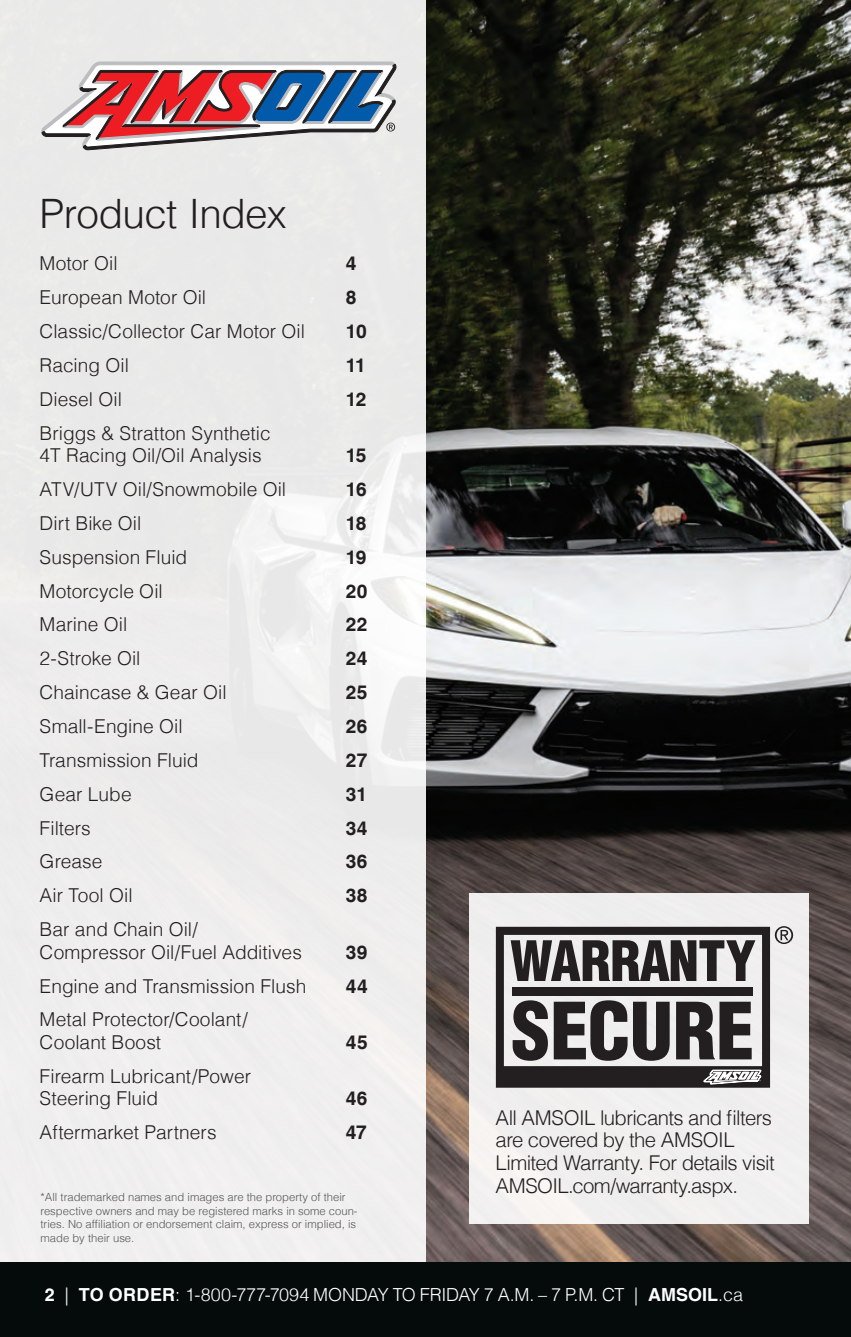
<style>
.page{position:relative;width:851px;height:1337px;background:#fff}
.page>*{position:absolute;margin:0;border:0;box-sizing:border-box;transform-origin:0 0}
.t1{font:300 40.5px "Helvetica LT";letter-spacing:-.02em;color:#231f20}
.t2{font:300 20.47px/22.9px "Helvetica LT";letter-spacing:-.03em;color:#231f20}
.t3{font:300 19.12px/22.5px "Helvetica LT";letter-spacing:.005em;color:#231f20}
.t4{font:700 19.12px "Helvetica LT";letter-spacing:.02em;color:#231f20}
.t5{font:300 18px "Helvetica LT";letter-spacing:-.01em;color:#fff}
.t6{font:300 11.25px/13.5px "Helvetica LT";color:#545557}
.s1{font-weight:700}
</style>
<div class="page">
<img style="left:425px;top:0;width:425px;height:1261px">
<div style="left:0;top:0;width:425px;height:1336px;background:#edeceb"></div>
<svg style="left:41px;top:62px;width:355px;height:89px"></svg>
<div style="left:0;top:1261px;width:850px;height:75px;background:#050a0a"></div>
<div style="left:469px;top:893px;width:339px;height:330px;background:#f0efef"></div>
<svg style="left:496px;top:926px;width:297px;height:161px"></svg>
<hr style="left:850px;top:1261px;width:1px;height:75px;background:#050a0a">
<p class="t1" style="left:40px;top:188px;width:248px">Product Index</p>
<p class="t3" style="left:40px;top:252px;width:79px">Motor Oil</p>
<p class="t4" style="left:346px;top:252px;width:12px">4</p>
<p class="t3" style="left:40px;top:286px;width:168px">European Motor Oil</p>
<p class="t4" style="left:346px;top:286px;width:12px">8</p>
<p class="t3" style="left:40px;top:320px;width:267px">Classic/Collector Car Motor Oil</p>
<p class="t4" style="left:346px;top:320px;width:22px">10</p>
<p class="t3" style="left:40px;top:354px;width:91px">Racing Oil</p>
<p class="t4" style="left:346px;top:353px;width:22px">11</p>
<p class="t3" style="left:40px;top:387px;width:84px">Diesel Oil</p>
<p class="t4" style="left:346px;top:387px;width:22px">12</p>
<p class="t3" style="left:40px;top:421px;width:232px">Briggs &amp; Stratton Synthetic<br>4T Racing Oil/Oil Analysis</p>
<p class="t4" style="left:346px;top:444px;width:22px">15</p>
<p class="t3" style="left:40px;top:478px;width:248px">ATV/UTV Oil/Snowmobile Oil</p>
<p class="t4" style="left:346px;top:478px;width:22px">16</p>
<p class="t3" style="left:40px;top:512px;width:103px">Dirt Bike Oil</p>
<p class="t4" style="left:346px;top:511px;width:22px">18</p>
<p class="t3" style="left:40px;top:545px;width:149px">Suspension Fluid</p>
<p class="t4" style="left:346px;top:545px;width:22px">19</p>
<p class="t3" style="left:40px;top:579px;width:125px">Motorcycle Oil</p>
<p class="t4" style="left:346px;top:579px;width:23px">20</p>
<p class="t3" style="left:40px;top:613px;width:89px">Marine Oil</p>
<p class="t4" style="left:346px;top:613px;width:23px">22</p>
<p class="t3" style="left:40px;top:647px;width:102px">2-Stroke Oil</p>
<p class="t4" style="left:346px;top:647px;width:23px">24</p>
<p class="t3" style="left:40px;top:681px;width:188px">Chaincase &amp; Gear Oil</p>
<p class="t4" style="left:346px;top:681px;width:23px">25</p>
<p class="t3" style="left:40px;top:715px;width:144px">Small-Engine Oil</p>
<p class="t4" style="left:346px;top:714px;width:23px">26</p>
<p class="t3" style="left:40px;top:748px;width:160px">Transmission Fluid</p>
<p class="t4" style="left:346px;top:748px;width:23px">27</p>
<p class="t3" style="left:40px;top:782px;width:93px">Gear Lube</p>
<p class="t4" style="left:346px;top:782px;width:23px">31</p>
<p class="t3" style="left:40px;top:816px;width:53px">Filters</p>
<p class="t4" style="left:346px;top:816px;width:23px">34</p>
<p class="t3" style="left:40px;top:850px;width:64px">Grease</p>
<p class="t4" style="left:346px;top:850px;width:23px">36</p>
<p class="t3" style="left:40px;top:884px;width:94px">Air Tool Oil</p>
<p class="t4" style="left:346px;top:884px;width:23px">38</p>
<p class="t3" style="left:40px;top:918px;width:264px">Bar and Chain Oil/<br>Compressor Oil/Fuel Additives</p>
<p class="t4" style="left:346px;top:940px;width:23px">39</p>
<p class="t3" style="left:40px;top:974px;width:268px">Engine and Transmission Flush</p>
<p class="t4" style="left:346px;top:974px;width:23px">44</p>
<p class="t3" style="left:40px;top:1008px;width:209px">Metal Protector/Coolant/<br>Coolant Boost</p>
<p class="t4" style="left:346px;top:1030px;width:23px">45</p>
<p class="t3" style="left:40px;top:1064px;width:213px">Firearm Lubricant/Power<br>Steering Fluid</p>
<p class="t4" style="left:346px;top:1086px;width:23px">46</p>
<p class="t3" style="left:40px;top:1120px;width:178px">Aftermarket Partners</p>
<p class="t4" style="left:346px;top:1120px;width:23px">47</p>
<p class="t6" style="left:40px;top:1190px;width:318px">*All trademarked names and images are the property of their respective owners and may be registered marks in some coun&shy;tries. No affiliation or endorsement claim, express or implied, is made by their use.</p>
<p class="t2" style="left:495px;top:1105px;width:281px">All AMSOIL lubricants and filters are covered by the AMSOIL<br>Limited Warranty. For details visit<br>AMSOIL.com/warranty.aspx.</p>
<p class="t5" style="left:45px;top:1283px;width:700px"><span class="s1">2</span> | <span class="s1">TO ORDER</span>: 1-800-777-7094 MONDAY TO FRIDAY 7 A.M. – 7 P.M. CT | <span class="s1">AMSOIL</span>.ca</p>
</div>
